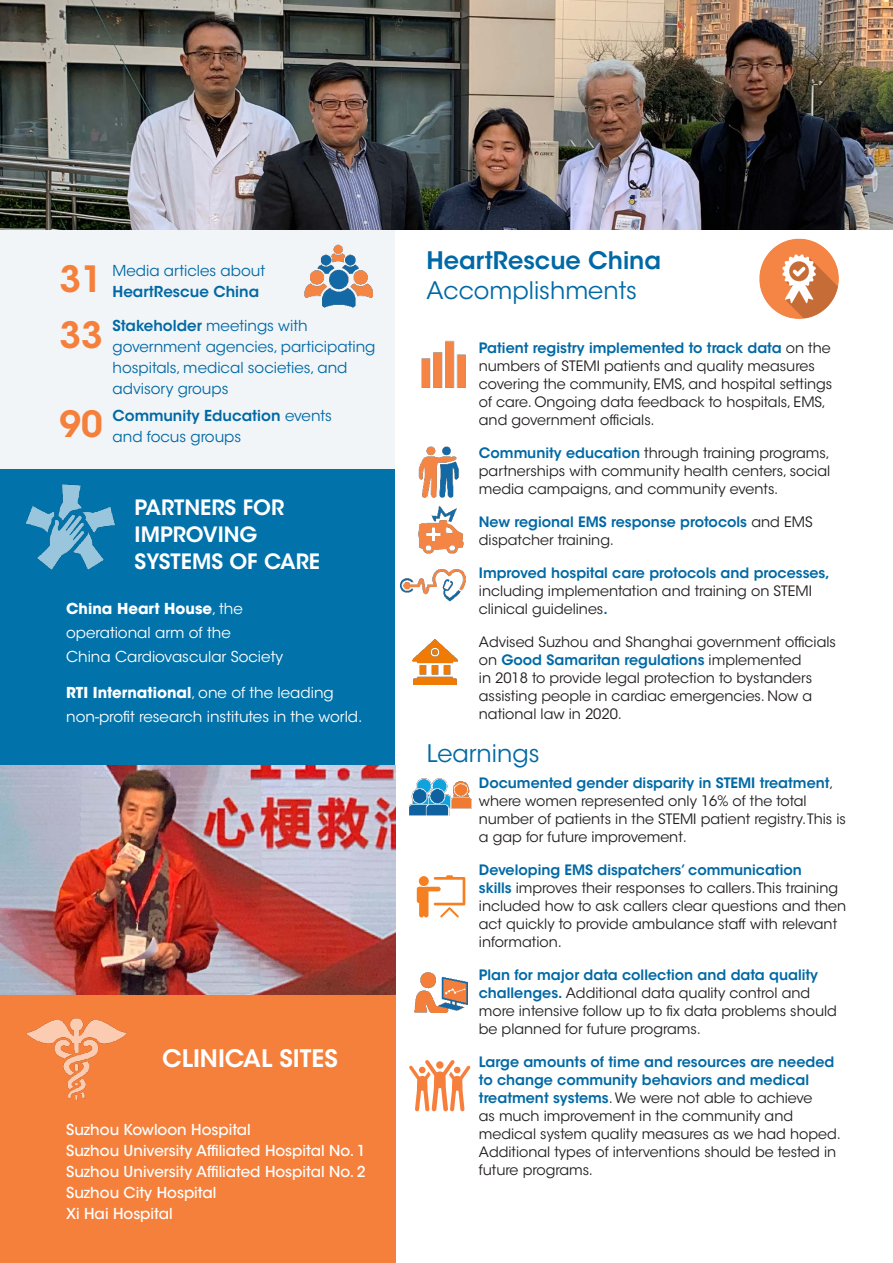
<style>
.page{position:relative;width:893px;height:1263px;background:#fff}
.page>*{position:absolute;margin:0;border:0;box-sizing:border-box;transform-origin:0 0}
.t1{font:600 36px "ITC Avant Garde Std";color:#f5803c}
.t2{font:24px "ITC Avant Garde Std";color:#0069a5}
.t3{font:600 24px "ITC Avant Garde Std";color:#0069a5}
.t4{font:600 24px "ITC Avant Garde Std";color:#fff}
.t5{font:600 21px/27px "ITC Avant Garde Std";color:#fff}
.t6{font:15px/24px "ITC Avant Garde Std";color:#fff}
.t7{font:15px/21px "ITC Avant Garde Std";color:#0069a5}
.t8{font:500 15px/21px "ITC Avant Garde Std";color:#fff}
.t9{font:600 15px "ITC Avant Garde Std";color:#0069a5}
.t10{font:14.25px/18px "ITC Avant Garde Std";color:#231f20}
.t11{font:600 14.25px/18px "ITC Avant Garde Std";color:#0069a5}
.s1{font-weight:600}
.s2{font-weight:400}
.s3{font-weight:700}
.s4{font-weight:600;color:#0069a5}
.s5{font-weight:400;color:#231f20}
</style>
<div class="page">
<div style="left:0;top:229px;width:395px;height:250px;background:#f2f5f8"></div>
<img style="left:759px;top:238px;width:80px;height:81px">
<div style="left:0;top:469px;width:395px;height:296px;background:#0172aa"></div>
<img style="left:0;top:0;width:893px;height:229px">
<div style="left:0;top:866px;width:396px;height:397px;background:#f5803c"></div>
<img style="left:0;top:766px;width:396px;height:229px">
<img style="left:26px;top:1018px;width:101px;height:83px">
<img style="left:26px;top:484px;width:89px;height:86px">
<img style="left:418px;top:446px;width:42px;height:52px">
<img style="left:421px;top:340px;width:45px;height:48px">
<img style="left:400px;top:569px;width:66px;height:33px">
<img style="left:418px;top:506px;width:46px;height:48px">
<img style="left:304px;top:244px;width:69px;height:64px">
<img style="left:412px;top:639px;width:45px;height:45px">
<img style="left:409px;top:779px;width:63px;height:37px">
<svg style="left:417px;top:875px;width:48px;height:42px"></svg>
<img style="left:414px;top:972px;width:54px;height:40px">
<svg style="left:409px;top:1060px;width:61px;height:51px"></svg>
<h1 class="t1" style="left:59px;top:256px;width:45px">31</h1>
<p class="t7" style="left:112px;top:261px;width:154px">Media articles about</p>
<p class="t9" style="left:112px;top:282px;width:148px">HeartRescue China</p>
<h1 class="t1" style="left:59px;top:312px;width:45px">33</h1>
<p class="t7" style="left:112px;top:315px;width:264px"><span class="s1">Stakeholder</span> meetings with government agencies, participating hospitals, medical societies, and advisory groups</p>
<h1 class="t1" style="left:59px;top:401px;width:45px">90</h1>
<p class="t9" style="left:112px;top:406px;width:221px">Community Education <span class="s2">events</span></p>
<p class="t7" style="left:112px;top:427px;width:130px">and focus groups</p>
<h3 class="t5" style="left:135px;top:494px;width:187px">PARTNERS FOR<br>IMPROVING<br>SYSTEMS OF CARE</h3>
<p class="t6" style="left:66px;top:597px;width:218px"><span class="s3">China Heart House</span>, the operational arm of the<br>China Cardiovascular Society</p>
<p class="t6" style="left:66px;top:681px;width:298px"><span class="s3">RTI International</span>, one of the leading non-profit research institutes in the world.</p>
<h2 class="t4" style="left:162px;top:1043px;width:177px">CLINICAL SITES</h2>
<p class="t8" style="left:66px;top:1119px;width:301px">Suzhou Kowloon Hospital<br>Suzhou University Affiliated Hospital No. 1<br>Suzhou University Affiliated Hospital No. 2<br>Suzhou City Hospital<br>Xi Hai Hospital</p>
<h2 class="t3" style="left:427px;top:245px;width:236px">HeartRescue China</h2>
<h2 class="t2" style="left:427px;top:276px;width:212px">Accomplishments</h2>
<p class="t10" style="left:479px;top:339px;width:355px"><span class="s4">Patient registry implemented to track data</span> on the numbers of STEMI patients and quality measures covering the community, EMS, and hospital settings of care. Ongoing data feedback to hospitals, EMS, and government officials.</p>
<p class="t10" style="left:479px;top:444px;width:353px;text-align:justify"><span class="s4">Community education</span> through training programs, partnerships with community health centers, social media campaigns, and community events.</p>
<p class="t11" style="left:479px;top:512px;width:335px">New regional EMS response protocols <span class="s5">and EMS dispatcher training.</span></p>
<p class="t11" style="left:479px;top:563px;width:352px">Improved hospital care protocols and processes,</p>
<p class="t10" style="left:479px;top:582px;width:335px">including implementation and training on STEMI clinical guidelines<span class="s4">.</span></p>
<p class="t10" style="left:479px;top:633px;width:358px">Advised Suzhou and Shanghai government officials on <span class="s4">Good Samaritan regulations</span> implemented<br>in 2018 to provide legal protection to bystanders assisting people in cardiac emergencies. Now a national law in 2020.</p>
<h2 class="t2" style="left:427px;top:739px;width:114px">Learnings</h2>
<p class="t10" style="left:479px;top:774px;width:369px"><span class="s4">Documented gender disparity in STEMI treatment</span>, where women represented only 16% of the total number of patients in the STEMI patient registry. This is a gap for future improvement.</p>
<p class="t10" style="left:479px;top:861px;width:369px"><span class="s4">Developing EMS dispatchers’ communication<br>skills</span> improves their responses to callers. This training included how to ask callers clear questions and then act quickly to provide ambulance staff with relevant information.</p>
<p class="t10" style="left:479px;top:966px;width:360px"><span class="s4">Plan for major data collection and data quality challenges.</span> Additional data quality control and more intensive follow up to fix data problems should be planned for future programs.</p>
<p class="t10" style="left:479px;top:1053px;width:364px"><span class="s4">Large amounts of time and resources are needed to change community behaviors and medical treatment systems</span>. We were not able to achieve<br>as much improvement in the community and medical system quality measures as we had hoped.<br>Additional types of interventions should be tested in future programs.</p>
</div>
